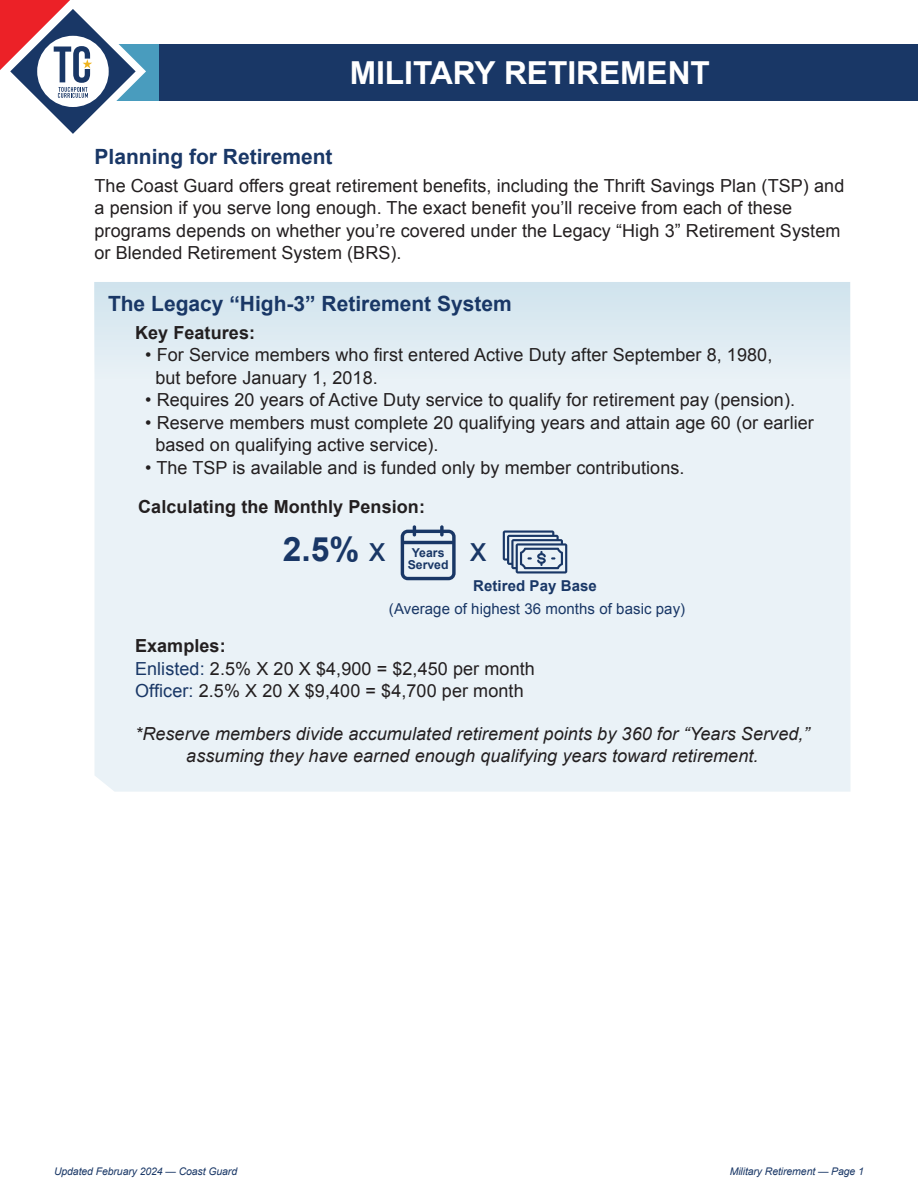
<style>
.page{position:relative;width:918px;height:1188px;background:#fff}
.page>*{position:absolute;margin:0;border:0;box-sizing:border-box;transform-origin:0 0}
.t1{font:700 33.6px "Arial";color:#193766}
.t2{font:33.6px "Arial";color:#193766}
.t3{font:700 31.65px "Arial";color:#fff}
.t4{font:700 21px "Arial";color:#193766}
.t5{font:18px/22.5px "Arial";letter-spacing:.005em;color:#231f20}
.t6{font:italic 18px/22.5px "Arial";letter-spacing:.005em;color:#231f20;text-align:center}
.t7{font:700 18px "Arial";letter-spacing:.005em;color:#231f20}
.t8{font:15px "Arial";letter-spacing:.005em;color:#193766}
.t9{font:700 15px "Arial";letter-spacing:.005em;color:#193766}
.t10{font:700 12.3px "Arial";color:#193766}
.t11{font:italic 10.5px "Arial";letter-spacing:-.01em;color:#193766}
.s1{font-weight:400}
.s2{color:#193766}
</style>
<div class="page">
<div style="left:94px;top:403px;width:756px;height:389px;background:#eaf2f7"></div>
<div style="left:94px;top:282px;width:756px;height:121px;background:linear-gradient(to bottom,#d0e3ed,#eef4f8)"></div>
<svg style="left:401px;top:525px;width:55px;height:55px;background:#b0bece"></svg>
<svg style="left:503px;top:530px;width:64px;height:44px;background:#92a4ba"></svg>
<div style="left:74px;top:44px;width:844px;height:56px;background:#193766"></div>
<div style="left:95px;top:44px;width:64px;height:56px;background:#499cbe"></div>
<svg style="left:0;top:0;width:156px;height:134px"></svg>
<p class="t3" style="left:350px;top:52px;width:362px">MILITARY RETIREMENT</p>
<p class="t4" style="left:94px;top:143px;width:240px">Planning for Retirement</p>
<p class="t5" style="left:94px;top:174px;width:751px">The Coast Guard offers great retirement benefits, including the Thrift Savings Plan (TSP) and a pension if you serve long enough. The exact benefit you’ll receive from each of these programs depends on whether you’re covered under the Legacy “High 3” Retirement System or Blended Retirement System (BRS).</p>
<p class="t4" style="left:108px;top:290px;width:405px">The Legacy “High-3” Retirement System</p>
<p class="t7" style="left:135px;top:321px;width:122px">Key Features:</p>
<p class="t5" style="left:155px;top:344px;width:619px;text-indent:-10px">• For Service members who first entered Active Duty after September 8, 1980, but before January 1, 2018.</p>
<p class="t5" style="left:145px;top:389px;width:651px">• Requires 20 years of Active Duty service to qualify for retirement pay (pension).</p>
<p class="t5" style="left:155px;top:411px;width:660px;text-indent:-10px">• Reserve members must complete 20 qualifying years and attain age 60 (or earlier based on qualifying active service).</p>
<p class="t5" style="left:145px;top:456px;width:541px">• The TSP is available and is funded only by member contributions.</p>
<p class="t7" style="left:138px;top:494px;width:288px">Calculating the Monthly Pension:</p>
<p class="t1" style="left:283px;top:527px;width:104px">2.5% <span class="s1">x</span></p>
<p class="t2" style="left:470px;top:531px;width:18px">x</p>
<p class="t10" style="left:408px;top:557px;width:42px">Served</p>
<p class="t9" style="left:473px;top:576px;width:125px">Retired Pay Base</p>
<p class="t8" style="left:389px;top:601px;width:298px">(Average of highest 36 months of basic pay)</p>
<p class="t10" style="left:412px;top:545px;width:34px">Years</p>
<p class="t7" style="left:135px;top:634px;width:92px">Examples:</p>
<p class="t5" style="left:135px;top:657px;width:401px"><span class="s2">Enlisted:</span> 2.5% X 20 X $4,900 = $2,450 per month</p>
<p class="t5" style="left:135px;top:680px;width:390px"><span class="s2">Officer:</span> 2.5% X 20 X $9,400 = $4,700 per month</p>
<p class="t6" style="left:135px;top:723px;width:676px">*Reserve members divide accumulated retirement points by 360 for “Years Served,” assuming they have earned enough qualifying years toward retirement.</p>
<p class="t11" style="left:54px;top:1164px;width:185px">Updated February 2024 — Coast Guard</p>
<p class="t11" style="left:730px;top:1164px;width:136px">Military Retirement — Page 1</p>
</div>
